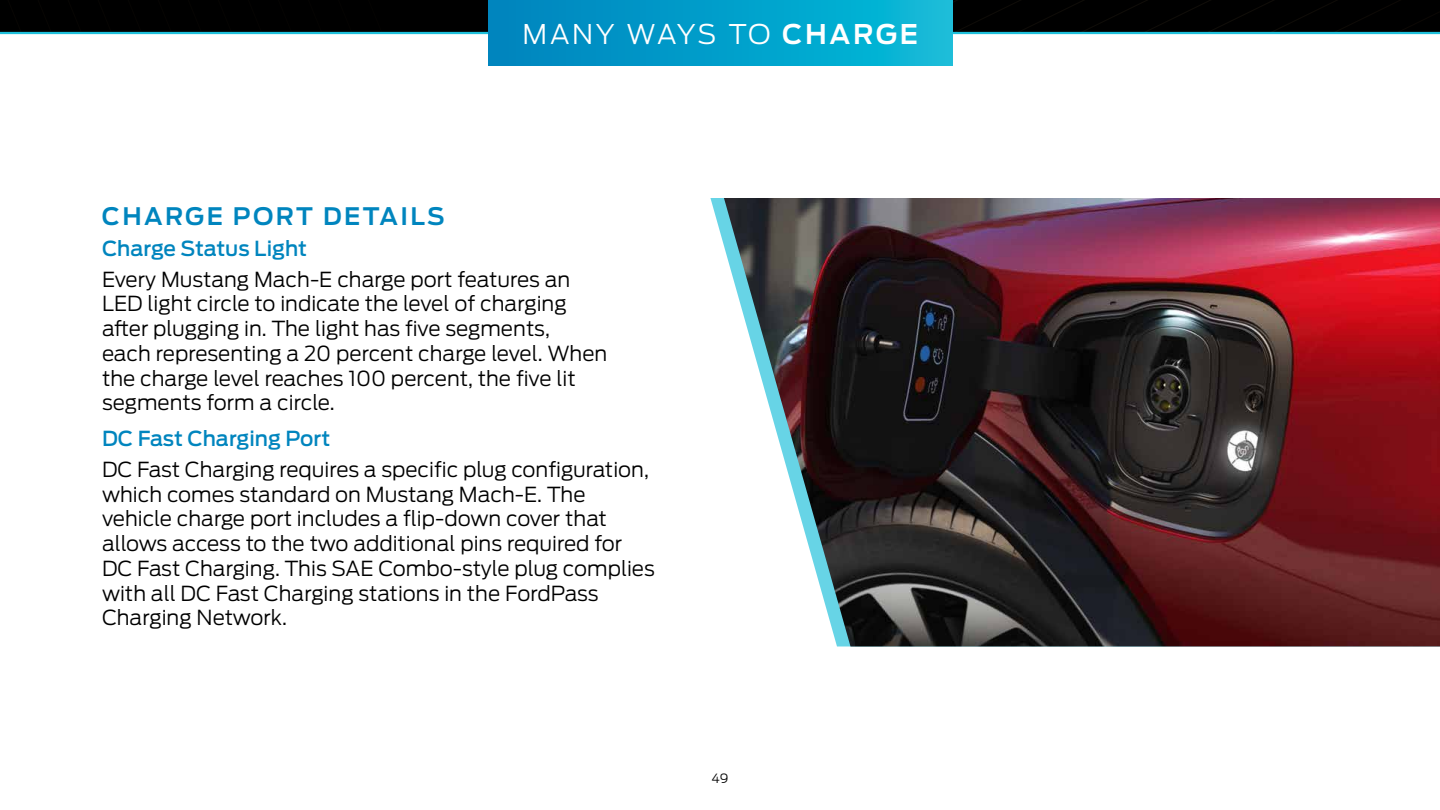
<style>
.page{position:relative;width:1440px;height:810px;background:#fff}
.page>*{position:absolute;margin:0;border:0;box-sizing:border-box;transform-origin:0 0}
.t1{font:300 27px "Ford Antenna";letter-spacing:.065em;color:#fff}
.t2{font:600 24px "Ford Antenna";letter-spacing:.1em;color:#0085be}
.t3{font:300 20.62px/24.8px "Ford Antenna";color:#000}
.t4{font:500 20.62px "Ford Antenna";color:#0085be}
.t5{font:300 12.67px "Ford Antenna";color:#000}
.s1{font-weight:600}
</style>
<div class="page">
<div style="left:0;top:0;width:1440px;height:32px;background:#000"></div>
<hr style="left:0;top:32px;width:1440px;height:2px;background:#1fc0db">
<svg style="left:488px;top:0;width:464px;height:66px;background:#029fca"></svg>
<img style="left:724px;top:198px;width:716px;height:448px">
<h1 class="t1" style="left:523px;top:11px;width:397px">MANY WAYS TO <span class="s1">CHARGE</span></h1>
<p class="t2" style="left:102px;top:195px;width:344px">CHARGE PORT DETAILS</p>
<p class="t4" style="left:102px;top:231px;width:207px">Charge Status Light</p>
<p class="t3" style="left:102px;top:264px;width:507px">Every Mustang Mach-E charge port features an LED light circle to indicate the level of charging after plugging in. The light has five segments,<br>each representing a 20 percent charge level. When the charge level reaches 100 percent, the five lit segments form a circle.</p>
<p class="t4" style="left:102px;top:421px;width:230px">DC Fast Charging Port</p>
<p class="t3" style="left:102px;top:454px;width:554px">DC Fast Charging requires a specific plug configuration, which comes standard on Mustang Mach-E. The vehicle charge port includes a flip-down cover that allows access to the two additional pins required for DC Fast Charging. This SAE Combo-style plug complies with all DC Fast Charging stations in the FordPass Charging Network.</p>
<p class="t5" style="left:712px;top:768px;width:18px">49</p>
</div>
